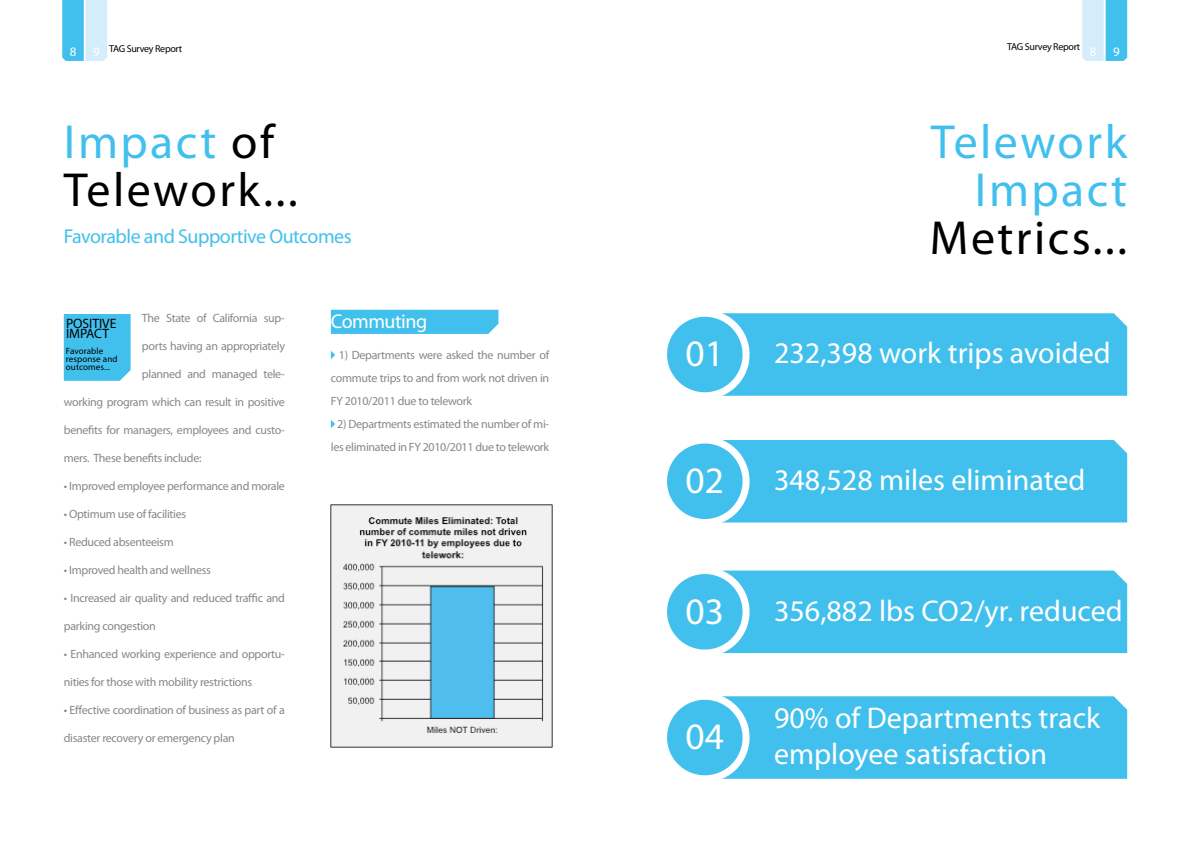
<style>
.page{position:relative;width:1191px;height:842px;background:#fff}
.page>*{position:absolute;margin:0;border:0;box-sizing:border-box;transform-origin:0 0}
.t1{font:48px/48px "Myriad Pro";letter-spacing:.05em;color:#000}
.t2{font:48px/48px "Myriad Pro";letter-spacing:.05em;color:#42c0ed;text-align:right}
.t3{font:37.5px "Myriad Pro";color:#fff}
.t4{font:30px/36px "Myriad Pro";color:#fff}
.t5{font:20px "Myriad Pro";letter-spacing:-.025em;color:#42c0ed}
.t6{font:20px "Myriad Pro";color:#fff}
.t7{font:13.6px/10.2px "Myriad Pro";letter-spacing:-.005em;color:#000}
.t8{font:13px "Myriad Pro";color:#fff}
.t9{font:12px/23px "Myriad Pro";letter-spacing:-.025em;color:#878787;text-align:justify}
.t10{font:10px "Myriad Pro";letter-spacing:-.03em;color:#000}
.t11{font:9.1px/7.9px "Myriad Pro";letter-spacing:.01em;color:#000}
.s1{font-size:13px;color:#fff}
.s2{color:#42c0ed}
</style>
<div class="page">
<div style="left:331px;top:310px;width:167px;height:24px;background:#42c0ed"></div>
<div style="left:722px;top:313px;width:405px;height:83px;background:#42c0ed"></div>
<div style="left:724px;top:440px;width:403px;height:82px;background:#42c0ed"></div>
<div style="left:722px;top:570px;width:405px;height:83px;background:#42c0ed"></div>
<div style="left:722px;top:696px;width:405px;height:83px;background:#42c0ed"></div>
<div style="left:660px;top:310px;width:89px;height:89px;background:#42c0ed;border:7px solid #fff;border-radius:50%"></div>
<svg style="left:660px;top:436px;width:89px;height:90px;fill:#42c0ed"></svg>
<svg style="left:660px;top:567px;width:89px;height:89px;fill:#42c0ed"></svg>
<svg style="left:660px;top:693px;width:89px;height:89px;fill:#42c0ed"></svg>
<svg style="left:62px;top:0;width:45px;height:61px"></svg>
<svg style="left:1082px;top:0;width:45px;height:61px"></svg>
<div style="left:64px;top:314px;width:67px;height:67px;background:#42c0ed"></div>
<img style="left:331px;top:505px;width:222px;height:243px">
<svg style="left:331px;top:351px;width:4px;height:8px"></svg>
<svg style="left:331px;top:420px;width:4px;height:8px"></svg>
<p class="t8" style="left:70px;top:43px;width:8px">8</p>
<p class="t8" style="left:93px;top:43px;width:8px">9</p>
<p class="t10" style="left:1007px;top:41px;width:90px">TAG Survey Report <span class="s1">8</span></p>
<p class="t8" style="left:1113px;top:43px;width:8px">9</p>
<p class="t10" style="left:109px;top:42px;width:74px">TAG Survey Report</p>
<h1 class="t1" style="left:64px;top:117px;width:235px"><span class="s2">I mpact</span> of<br>Telework...</h1>
<h3 class="t5" style="left:64px;top:224px;width:289px">Favorable and Supportive Outcomes</h3>
<p class="t9" style="left:142px;top:307px;width:144px">The State of California sup-</p>
<p class="t9" style="left:142px;top:335px;width:144px">ports having an appropriately</p>
<p class="t9" style="left:142px;top:363px;width:144px">planned and managed tele-</p>
<p class="t9" style="left:64px;top:391px;width:223px">working program which can result in positive</p>
<p class="t9" style="left:64px;top:419px;width:223px">benefits for managers, employees and custo-</p>
<p class="t9" style="left:64px;top:446px;width:139px">mers. These benefits include:</p>
<p class="t9" style="left:64px;top:474px;width:223px">• Improved employee performance and morale</p>
<p class="t9" style="left:64px;top:502px;width:124px">• Optimum use of facilities</p>
<p class="t9" style="left:64px;top:530px;width:111px">• Reduced absenteeism</p>
<p class="t9" style="left:64px;top:558px;width:149px">• Improved health and wellness</p>
<p class="t9" style="left:64px;top:586px;width:223px">• Increased air quality and reduced traffic and</p>
<p class="t9" style="left:64px;top:614px;width:94px">parking congestion</p>
<p class="t9" style="left:64px;top:642px;width:223px">• Enhanced working experience and opportu-</p>
<p class="t9" style="left:64px;top:670px;width:190px">nities for those with mobility restrictions</p>
<p class="t9" style="left:64px;top:698px;width:223px">• Effective coordination of business as part of a</p>
<p class="t9" style="left:64px;top:726px;width:172px">disaster recovery or emergency plan</p>
<p class="t7" style="left:66px;top:318px;width:52px">Positive impact</p>
<p class="t11" style="left:66px;top:347px;width:53px">Favorable response and outcomes...</p>
<h3 class="t6" style="left:331px;top:309px;width:98px">Commuting</h3>
<p class="t9" style="left:331px;top:344px;width:220px;text-indent:8px">1) Departments were asked the number of commute trips to and from work not driven in FY 2010/2011 due to telework</p>
<p class="t9" style="left:331px;top:413px;width:220px;text-align:center">2) Departments estimated the number of mi&shy;les eliminated in FY 2010/2011 due to telework</p>
<h1 class="t2" style="left:931px;top:117px;width:198px">Telework<br>I mpact</h1>
<h1 class="t1" style="left:929px;top:213px;width:199px">Metrics...</h1>
<h2 class="t3" style="left:685px;top:331px;width:40px">01</h2>
<h3 class="t4" style="left:774px;top:335px;width:338px">232,398 work trips avoided</h3>
<h2 class="t3" style="left:685px;top:457px;width:40px">02</h2>
<h2 class="t3" style="left:685px;top:588px;width:40px">03</h2>
<h2 class="t3" style="left:685px;top:714px;width:40px">04</h2>
<h3 class="t4" style="left:774px;top:462px;width:313px">348,528 miles eliminated</h3>
<h3 class="t4" style="left:774px;top:592px;width:350px">356,882 lbs CO2/yr. reduced</h3>
<h3 class="t4" style="left:774px;top:700px;width:328px">90% of Departments track employee satisfaction</h3>
</div>
